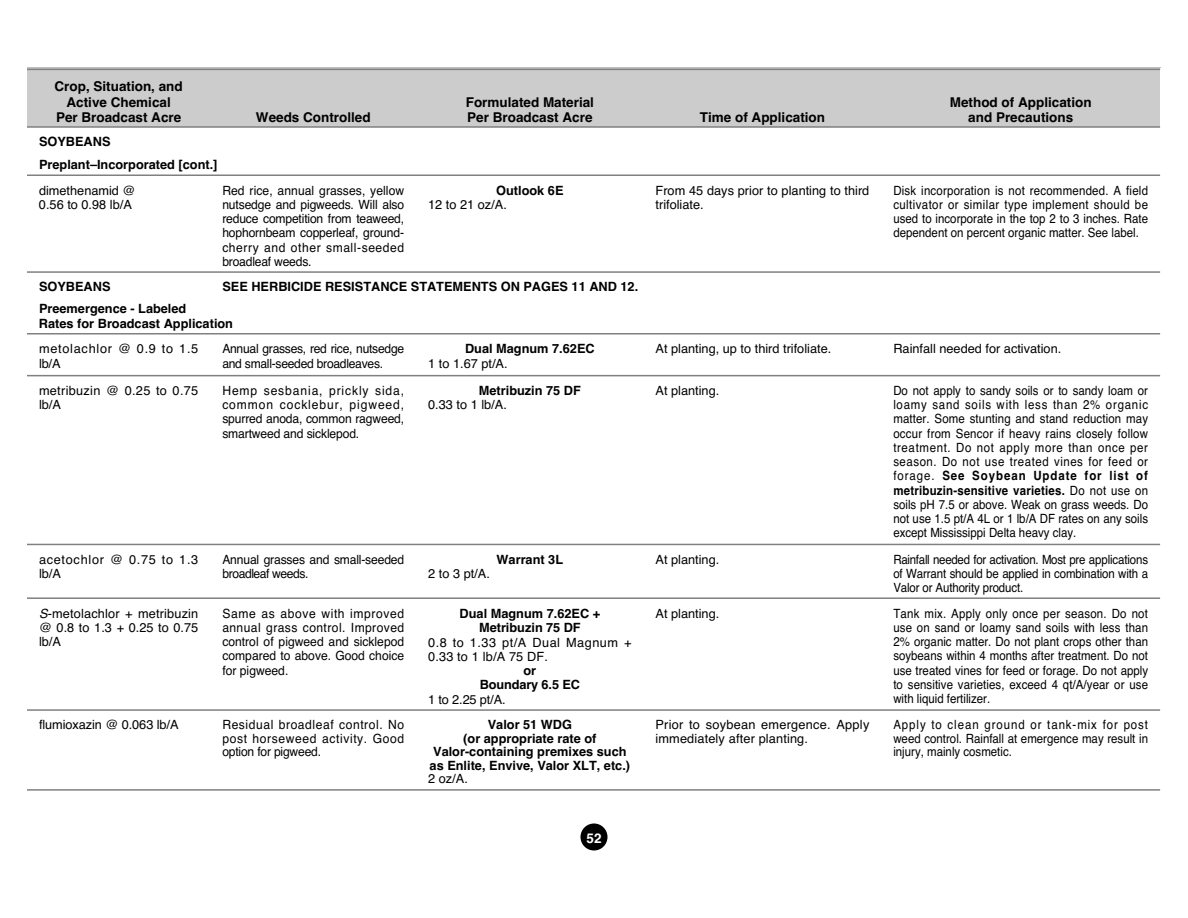
<style>
.page{position:relative;width:1188px;height:918px;background:#fff}
.page>*{position:absolute;margin:0;border:0;box-sizing:border-box;transform-origin:0 0}
.t1{font:700 13.5px/15.8px "Helvetica";color:#000;text-align:center}
.t2{font:700 13.5px "Helvetica";color:#fff}
.t3{font:12.75px/14.2px "Helvetica";color:#000;text-align:justify;scale:.9 1}
.t4{font:12.75px/14.2px "Helvetica";color:#000;text-align:justify;scale:.95 1}
.t5{font:700 12.75px/13.5px "Helvetica";color:#000;text-align:center}
.t6{font:12.75px/14.2px "Helvetica";color:#000}
.t7{font:12.75px/15px "Helvetica";letter-spacing:-.02em;color:#000;scale:.95 1}
.t8{font:12.75px/13.5px "Helvetica";letter-spacing:.02em;color:#000}
.t9{font:12.75px/15px "Helvetica";letter-spacing:.055em;color:#000}
.t10{font:12.75px/14.2px "Helvetica";letter-spacing:.04em;color:#000}
.t11{font:12.75px/14.2px "Helvetica";letter-spacing:.025em;color:#000}
.s1{font-style:italic}
.s2{font-weight:700}
</style>
<div class="page">
<div style="left:580px;top:824px;width:28px;height:26px;background:#000;border-radius:50%"></div>
<hr style="left:27px;top:68px;width:1134px;height:1px;background:#000">
<div style="left:27px;top:69px;width:183px;height:58px;background:#ccc"></div>
<div style="left:210px;top:69px;width:206px;height:58px;background:#ccc"></div>
<div style="left:416px;top:69px;width:228px;height:58px;background:#ccc"></div>
<div style="left:644px;top:69px;width:237px;height:58px;background:#ccc"></div>
<div style="left:881px;top:69px;width:279px;height:58px;background:#ccc"></div>
<hr style="left:27px;top:69px;width:1133px;height:1px;background:#808080">
<hr style="left:27px;top:126px;width:1133px;height:2px;background:#808080">
<hr style="left:27px;top:175px;width:1133px;height:1px;background:#808080">
<hr style="left:27px;top:271px;width:1133px;height:2px;background:#808080">
<hr style="left:27px;top:333px;width:1133px;height:2px;background:#808080">
<hr style="left:27px;top:375px;width:1133px;height:1px;background:#808080">
<hr style="left:27px;top:544px;width:1133px;height:1px;background:#808080">
<hr style="left:27px;top:597px;width:1133px;height:2px;background:#808080">
<hr style="left:27px;top:709px;width:1133px;height:2px;background:#808080">
<hr style="left:27px;top:789px;width:1133px;height:2px;background:#808080">
<p class="t1" style="left:55px;top:78px;width:130px">Crop, Situation, and<br>Active Chemical<br>Per Broadcast Acre</p>
<p class="t1" style="left:256px;top:110px;width:116px">Weeds Controlled</p>
<p class="t1" style="left:466px;top:94px;width:130px;text-align:left">Formulated Material<br>Per Broadcast Acre</p>
<p class="t5" style="left:39px;top:130px;width:180px;line-height:23px;text-align:left">SOYBEANS<br>Preplant–Incorporated [cont.]</p>
<p class="t6" style="left:39px;top:183px;width:98px">dimethenamid @<br>0.56 to 0.98 lb/A</p>
<p class="t4" style="left:222px;top:183px;width:193px">Red rice, annual grasses, yellow nutsedge and pigweeds. Will also reduce competition from teaweed, hophornbeam copperleaf, ground&shy;cherry and other small-seeded broadleaf weeds.</p>
<p class="t5" style="left:496px;top:183px;width:69px">Outlook 6E</p>
<p class="t6" style="left:428px;top:197px;width:80px">12 to 21 oz/A.</p>
<p class="t5" style="left:39px;top:280px;width:73px">SOYBEANS</p>
<p class="t5" style="left:222px;top:280px;width:417px">SEE HERBICIDE RESISTANCE STATEMENTS ON PAGES 11 AND 12.</p>
<p class="t5" style="left:39px;top:301px;width:196px;line-height:15px;text-align:left">Preemergence - Labeled<br>Rates for Broadcast Application</p>
<p class="t9" style="left:39px;top:341px;width:161px">metolachlor @ 0.9 to 1.5 lb/A</p>
<p class="t7" style="left:222px;top:341px;width:193px">Annual grasses, red rice, nutsedge and small-seeded broadleaves.</p>
<p class="t5" style="left:465px;top:342px;width:131px">Dual Magnum 7.62EC</p>
<p class="t6" style="left:428px;top:357px;width:81px">1 to 1.67 pt/A.</p>
<p class="t11" style="left:39px;top:383px;width:161px">metribuzin @ 0.25 to 0.75 lb/A</p>
<p class="t4" style="left:222px;top:383px;width:193px">Hemp sesbania, prickly sida, common cocklebur, pigweed, spurred anoda, common ragweed, smartweed and sicklepod.</p>
<p class="t5" style="left:479px;top:384px;width:104px">Metribuzin 75 DF</p>
<p class="t6" style="left:428px;top:398px;width:80px">0.33 to 1 lb/A.</p>
<p class="t9" style="left:39px;top:552px;width:161px;line-height:14.2px">acetochlor @ 0.75 to 1.3 lb/A</p>
<p class="t4" style="left:222px;top:552px;width:193px">Annual grasses and small-seeded broadleaf weeds.</p>
<p class="t5" style="left:497px;top:553px;width:68px">Warrant 3L</p>
<p class="t6" style="left:428px;top:566px;width:63px">2 to 3 pt/A.</p>
<p class="t6" style="left:39px;top:606px;width:161px;text-align:justify"><span class="s1">S</span>-metolachlor + metribuzin @ 0.8 to 1.3 + 0.25 to 0.75 lb/A</p>
<p class="t4" style="left:222px;top:606px;width:193px">Same as above with improved annual grass control. Improved control of pigweed and sicklepod compared to above. Good choice for pigweed.</p>
<p class="t5" style="left:460px;top:606px;width:142px;line-height:14.2px">Dual Magnum 7.62EC +<br>Metribuzin 75 DF</p>
<p class="t10" style="left:428px;top:635px;width:205px">0.8 to 1.33 pt/A Dual Magnum +<br>0.33 to 1 lb/A 75 DF.</p>
<p class="t5" style="left:480px;top:664px;width:102px;line-height:14.2px">or<br>Boundary 6.5 EC</p>
<p class="t6" style="left:428px;top:692px;width:79px">1 to 2.25 pt/A.</p>
<p class="t6" style="left:39px;top:718px;width:141px">flumioxazin @ 0.063 lb/A</p>
<p class="t4" style="left:222px;top:718px;width:193px;line-height:13.5px">Residual broadleaf control. No post horseweed activity. Good option for pigweed.</p>
<p class="t5" style="left:430px;top:718px;width:202px">Valor 51 WDG<br>(or appropriate rate of<br>Valor-containing premixes such as Enlite, Envive, Valor XLT, etc.)</p>
<p class="t6" style="left:428px;top:772px;width:41px">2 oz/A.</p>
<p class="t1" style="left:700px;top:110px;width:127px">Time of Application</p>
<p class="t1" style="left:950px;top:94px;width:143px">Method of Application and Precautions</p>
<p class="t6" style="left:656px;top:183px;width:215px">From 45 days prior to planting to third trifoliate.</p>
<p class="t3" style="left:893px;top:183px;width:285px">Disk incorporation is not recommended. A field cultivator or similar type implement should be used to incorporate in the top 2 to 3 inches. Rate dependent on percent organic matter. See label.</p>
<p class="t6" style="left:656px;top:342px;width:177px">At planting, up to third trifoliate.</p>
<p class="t6" style="left:893px;top:342px;width:169px">Rainfall needed for activation.</p>
<p class="t6" style="left:656px;top:383px;width:65px">At planting.</p>
<p class="t3" style="left:893px;top:383px;width:285px">Do not apply to sandy soils or to sandy loam or loamy sand soils with less than 2% organic matter. Some stunting and stand reduction may occur from Sencor if heavy rains closely follow treatment. Do not apply more than once per season. Do not use treated vines for feed or forage. <span class="s2">See Soybean Update for list of metribuzin-sensitive varieties.</span> Do not use on soils pH 7.5 or above. Weak on grass weeds. Do not use 1.5 pt/A 4L or 1 lb/A DF rates on any soils except Mississippi Delta heavy clay.</p>
<p class="t6" style="left:656px;top:552px;width:65px">At planting.</p>
<p class="t3" style="left:893px;top:552px;width:285px">Rainfall needed for activation. Most pre applications of Warrant should be applied in combination with a Valor or Authority product.</p>
<p class="t6" style="left:656px;top:606px;width:65px">At planting.</p>
<p class="t3" style="left:893px;top:606px;width:285px">Tank mix. Apply only once per season. Do not use on sand or loamy sand soils with less than 2% organic matter. Do not plant crops other than soybeans within 4 months after treatment. Do not use treated vines for feed or forage. Do not apply to sensitive varieties, exceed 4 qt/A/year or use with liquid fertilizer.</p>
<p class="t8" style="left:656px;top:718px;width:215px">Prior to soybean emergence. Apply immediately after planting.</p>
<p class="t3" style="left:893px;top:718px;width:285px;line-height:13.5px">Apply to clean ground or tank-mix for post weed control. Rainfall at emergence may result in injury, mainly cosmetic.</p>
<p class="t2" style="left:586px;top:830px;width:17px">52</p>
</div>
